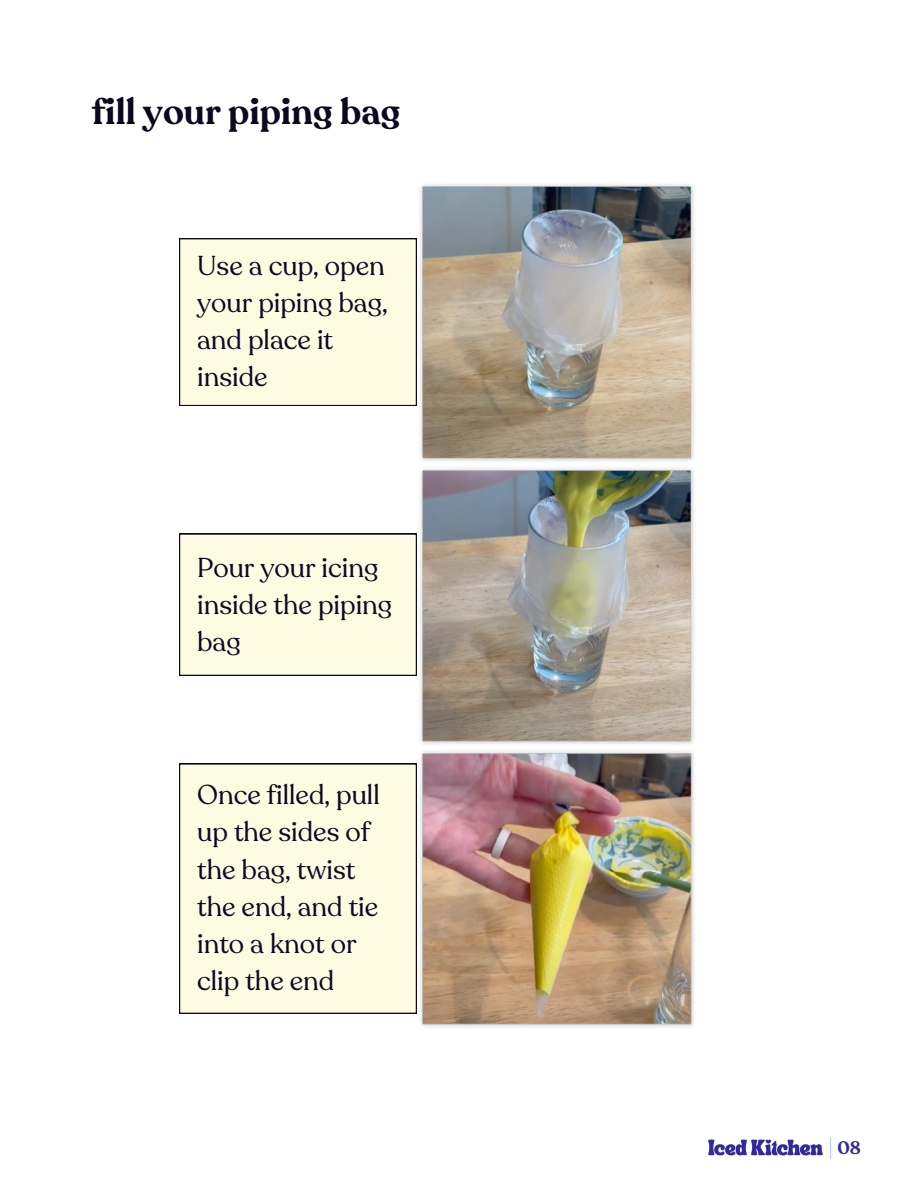
<style>
.page{position:relative;width:918px;height:1188px;background:#fff}
.page>*{position:absolute;margin:0;border:0;box-sizing:border-box;transform-origin:0 0}
.t1{font:600 36px "Recoleta";color:#0b0920}
.t2{font:27px/37.2px "Recoleta";color:#0b0920}
.t3{font:600 18px "Recoleta";color:#332a99}
</style>
<div class="page">
<img style="left:708px;top:1139px;width:115px;height:17px">
<svg style="left:830px;top:1138px;width:1px;height:21px"></svg>
<img style="left:416px;top:184px;width:278px;height:843px">
<div style="left:179px;top:238px;width:237px;height:168px;background:#fefbe3"></div>
<div style="left:179px;top:534px;width:237px;height:141px;background:#fefbe3"></div>
<div style="left:179px;top:764px;width:237px;height:249px;background:#fefbe3"></div>
<p class="t1" style="left:92px;top:88px;width:310px">fill your piping bag</p>
<p class="t2" style="left:197px;top:248px;width:192px">Use a cup, open your piping bag, and place it inside</p>
<p class="t2" style="left:197px;top:550px;width:197px">Pour your icing inside the piping bag</p>
<p class="t2" style="left:197px;top:777px;width:184px">Once filled, pull up the sides of the bag, twist the end, and tie into a knot or clip the end</p>
<p class="t3" style="left:837px;top:1136px;width:25px">08</p>
</div>
